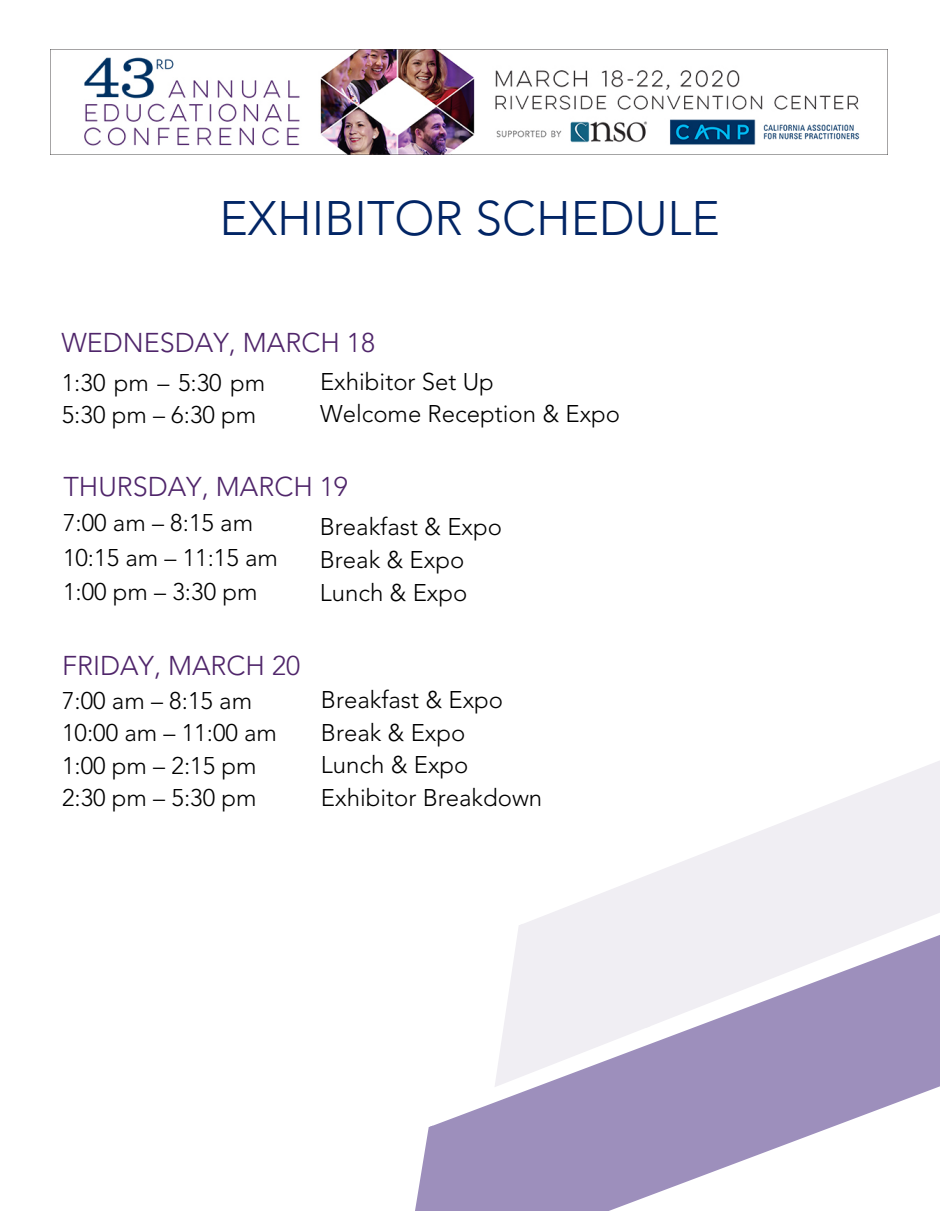
<style>
.page{position:relative;width:940px;height:1211px;background:#fff}
.page>*{position:absolute;margin:0;border:0;box-sizing:border-box;transform-origin:0 0}
.t1{font:300 48px "Avenir LT Pro";color:#022565}
.t2{font:300 27px "Avenir LT Pro";color:#4f256a}
.t3{font:300 24px/32.7px "Avenir LT Pro";color:#000}
</style>
<div class="page">
<img style="left:50px;top:50px;width:810px;height:104px">
<svg style="left:415px;top:1127px;width:14px;height:84px"></svg>
<svg style="left:429px;top:1057px;width:511px;height:154px;fill:#9d8fbc"></svg>
<svg style="left:443px;top:927px;width:208px;height:160px"></svg>
<svg style="left:519px;top:761px;width:421px;height:296px;fill:#f0eef3"></svg>
<h1 class="t1" style="left:219px;top:190px;width:502px">EXHIBITOR SCHEDULE</h1>
<p class="t2" style="left:61px;top:327px;width:315px">WEDNESDAY, MARCH 18</p>
<p class="t3" style="left:62px;top:366px;width:205px">1:30 pm – 5:30 pm<br>5:30 pm – 6:30 pm</p>
<p class="t3" style="left:320px;top:365px;width:302px">Exhibitor Set Up<br>Welcome Reception &amp; Expo</p>
<p class="t2" style="left:63px;top:471px;width:286px">THURSDAY, MARCH 19</p>
<p class="t3" style="left:63px;top:506px;width:217px;line-height:34px">7:00 am – 8:15 am<br>10:15 am – 11:15 am<br>1:00 pm – 3:30 pm</p>
<p class="t3" style="left:320px;top:511px;width:184px">Breakfast &amp; Expo<br>Break &amp; Expo<br>Lunch &amp; Expo</p>
<p class="t2" style="left:62px;top:650px;width:240px">FRIDAY, MARCH 20</p>
<p class="t3" style="left:62px;top:684px;width:217px">7:00 am – 8:15 am<br>10:00 am – 11:00 am<br>1:00 pm – 2:15 pm<br>2:30 pm – 5:30 pm</p>
<p class="t3" style="left:321px;top:683px;width:223px">Breakfast &amp; Expo<br>Break &amp; Expo<br>Lunch &amp; Expo<br>Exhibitor Breakdown</p>
</div>
